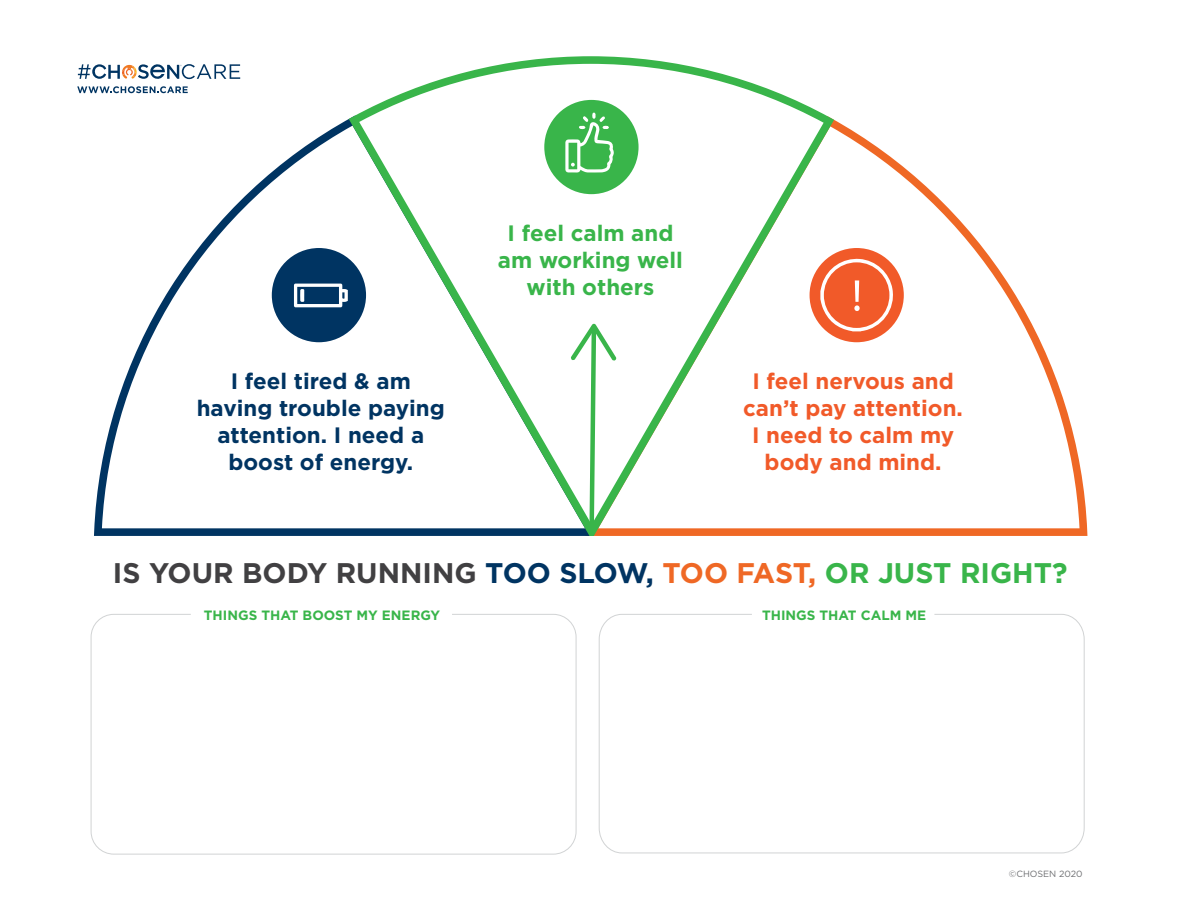
<style>
.page{position:relative;width:1188px;height:918px;background:#fff}
.page>*{position:absolute;margin:0;border:0;box-sizing:border-box;transform-origin:0 0}
.t1{font:700 28.35px "Gotham HTF";color:#414042}
.t2{font:700 22.35px/26.7px "Gotham HTF";color:#003462;text-align:center}
.t3{font:700 22.35px/26.7px "Gotham HTF";color:#f15a29;text-align:center}
.t4{font:700 22.35px/26.7px "Gotham HTF";color:#39b54a;text-align:center}
.t5{font:700 13.5px "Gotham HTF";color:#39b54a}
.t6{font:9px "Gotham HTF";color:#6d6e71}
.s1{color:#003462}
.s2{color:#ef6825}
.s3{color:#39b54a}
</style>
<div class="page">
<svg style="left:834px;top:119px;width:253px;height:417px"></svg>
<svg style="left:94px;top:176px;width:255px;height:360px"></svg>
<svg style="left:834px;top:244px;width:74px;height:103px"></svg>
<svg style="left:349px;top:56px;width:485px;height:480px"></svg>
<svg style="left:540px;top:96px;width:103px;height:103px"></svg>
<svg style="left:267px;top:117px;width:229px;height:241px"></svg>
<div style="left:91px;top:614px;width:485px;height:241px;border:1px solid #d1d3d4;border-radius:23px"></div>
<div style="left:599px;top:614px;width:486px;height:239px;border:1px solid #d1d3d4;border-radius:24px"></div>
<svg style="left:571px;top:324px;width:45px;height:212px"></svg>
<svg style="left:78px;top:64px;width:162px;height:15px"></svg>
<svg style="left:77px;top:86px;width:111px;height:7px"></svg>
<p class="t2" style="left:197px;top:367px;width:250px">I feel tired &amp; am having trouble paying attention. I need a boost of energy.</p>
<p class="t4" style="left:498px;top:220px;width:187px">I feel calm and am working well with others</p>
<p class="t3" style="left:743px;top:367px;width:221px">I feel nervous and can’t pay attention.<br>I need to calm my body and mind.</p>
<p class="t1" style="left:113px;top:557px;width:956px">IS YOUR BODY RUNNING <span class="s1">TOO SLOW,</span> <span class="s2">TOO FAST,</span> <span class="s3">OR JUST RIGHT?</span></p>
<p class="t5" style="left:204px;top:607px;width:238px">THINGS THAT BOOST MY ENERGY</p>
<p class="t5" style="left:762px;top:607px;width:166px">THINGS THAT CALM ME</p>
<p class="t6" style="left:1009px;top:869px;width:75px">©CHOSEN 2020</p>
</div>
